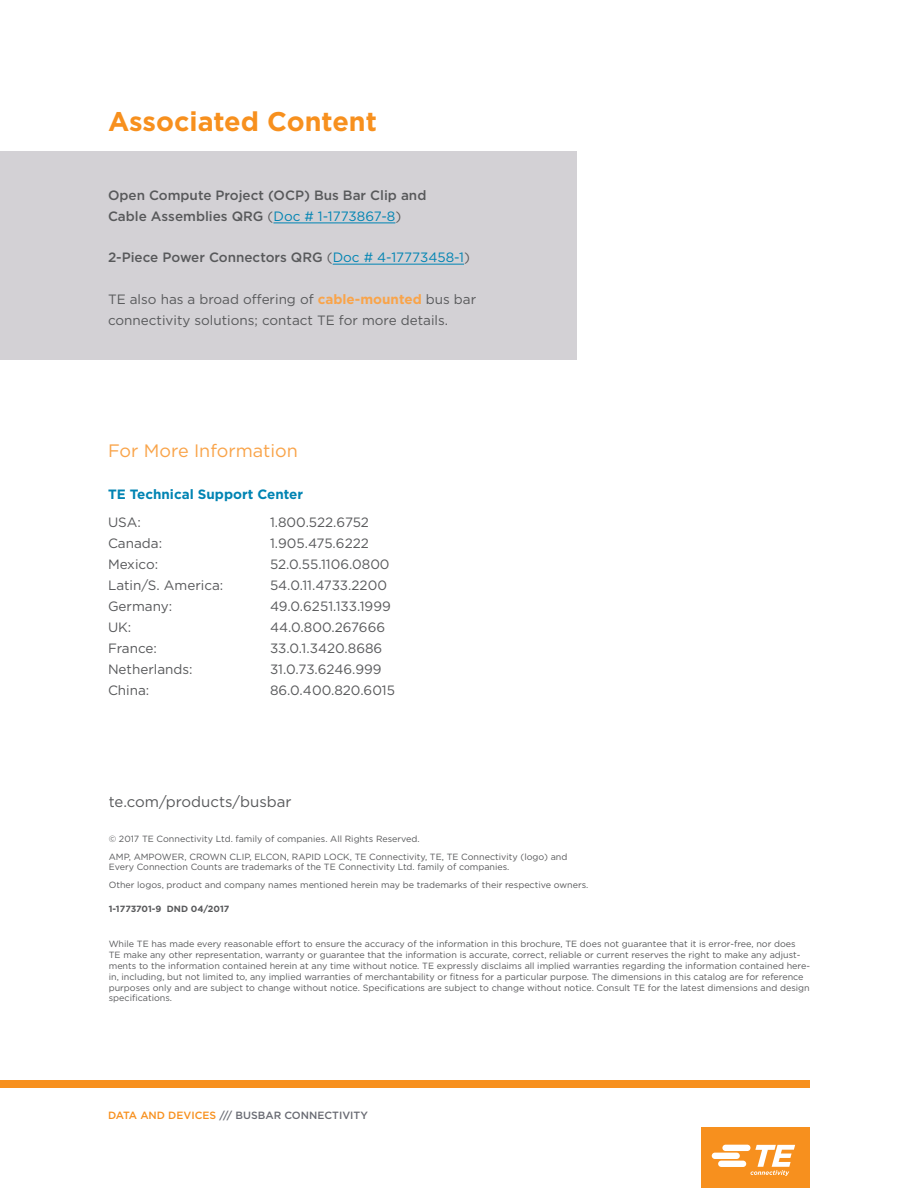
<style>
.page{position:relative;width:918px;height:1188px;background:#fff}
.page>*{position:absolute;margin:0;border:0;box-sizing:border-box;transform-origin:0 0}
.t1{font:700 27px "Gotham";color:#f7901e}
.t2{font:18px "Gotham";color:#f9a44a}
.t3{font:15px "Gotham";color:#58595b}
.t4{font:13.5px/21px "Gotham";color:#58595b}
.t5{font:500 13.5px/21px "Gotham";color:#58595b}
.t6{font:700 13.5px "Gotham";color:#0084b3}
.t7{font:500 10.5px "Gotham";color:#696b73}
.t8{font:9px/10.8px "Gotham";color:#58595b}
.t9{font:700 9px "Gotham";color:#58595b}
.s1{font-weight:400}
.s2{font-weight:400;color:#0084b3}
.s3{font-weight:700;color:#f9a44a}
.s4{color:#f7901e}
</style>
<div class="page">
<div style="left:0;top:1080px;width:810px;height:8px;background:#f7901e"></div>
<div style="left:701px;top:1127px;width:108px;height:61px;background:#f7901e"></div>
<svg style="left:712px;top:1145px;width:83px;height:31px"></svg>
<div style="left:0;top:152px;width:577px;height:208px;background:#d3d1d5"></div>
<hr style="left:273px;top:223px;width:122px;height:1px;background:#0084b3">
<hr style="left:333px;top:264px;width:131px;height:1px;background:#0084b3">
<h1 class="t1" style="left:108px;top:104px;width:270px">Associated Content</h1>
<h3 class="t5" style="left:108px;top:185px;width:320px">Open Compute Project (OCP) Bus Bar Clip and<br>Cable Assemblies QRG <span class="s1">(</span><span class="s2">Doc # 1-1773867-8</span><span class="s1">)</span></h3>
<h3 class="t5" style="left:108px;top:247px;width:363px">2-Piece Power Connectors QRG <span class="s1">(</span><span class="s2">Doc # 4-17773458-1</span><span class="s1">)</span></h3>
<h3 class="t4" style="left:108px;top:288px;width:370px">TE also has a broad offering of <span class="s3">cable-mounted</span> bus bar connectivity solutions; contact TE for more details.</h3>
<h2 class="t2" style="left:108px;top:439px;width:191px">For More Information</h2>
<h3 class="t6" style="left:108px;top:485px;width:197px">TE Technical Support Center</h3>
<h3 class="t4" style="left:108px;top:511px;width:34px">USA:</h3>
<h3 class="t4" style="left:270px;top:511px;width:100px">1.800.522.6752</h3>
<h3 class="t4" style="left:108px;top:532px;width:56px">Canada:</h3>
<h3 class="t4" style="left:270px;top:532px;width:100px">1.905.475.6222</h3>
<h3 class="t4" style="left:108px;top:553px;width:52px">Mexico:</h3>
<h3 class="t4" style="left:270px;top:553px;width:121px">52.0.55.1106.0800</h3>
<h3 class="t4" style="left:108px;top:574px;width:117px">Latin/S. America:</h3>
<h3 class="t4" style="left:270px;top:574px;width:119px">54.0.11.4733.2200</h3>
<h3 class="t4" style="left:108px;top:595px;width:66px">Germany:</h3>
<h3 class="t4" style="left:270px;top:595px;width:122px">49.0.6251.133.1999</h3>
<h3 class="t4" style="left:108px;top:616px;width:25px">UK:</h3>
<h3 class="t4" style="left:270px;top:616px;width:117px">44.0.800.267666</h3>
<h3 class="t4" style="left:108px;top:637px;width:51px">France:</h3>
<h3 class="t4" style="left:270px;top:637px;width:114px">33.0.1.3420.8686</h3>
<h3 class="t4" style="left:108px;top:658px;width:86px">Netherlands:</h3>
<h3 class="t4" style="left:270px;top:658px;width:113px">31.0.73.6246.999</h3>
<h3 class="t4" style="left:108px;top:679px;width:43px">China:</h3>
<h3 class="t4" style="left:270px;top:679px;width:127px">86.0.400.820.6015</h3>
<h3 class="t3" style="left:109px;top:792px;width:184px">te.com/products/busbar</h3>
<p class="t8" style="left:109px;top:830px;width:460px;line-height:17.5px">© 2017 TE Connectivity Ltd. family of companies. All Rights Reserved.<br>AMP, AMPOWER, CROWN CLIP, ELCON, RAPID LOCK, TE Connectivity, TE, TE Connectivity (logo) and</p>
<p class="t8" style="left:109px;top:858px;width:481px;line-height:17.5px">Every Connection Counts are trademarks of the TE Connectivity Ltd. family of companies.<br>Other logos, product and company names mentioned herein may be trademarks of their respective owners.</p>
<p class="t9" style="left:109px;top:903px;width:122px">1-1773701-9 DND 04/2017</p>
<p class="t8" style="left:109px;top:939px;width:703px">While TE has made every reasonable effort to ensure the accuracy of the information in this brochure, TE does not guarantee that it is error-free, nor does<br>TE make any other representation, warranty or guarantee that the information is accurate, correct, reliable or current reserves the right to make any adjust&shy;ments to the information contained herein at any time without notice. TE expressly disclaims all implied warranties regarding the information contained here&shy;in, including, but not limited to, any implied warranties of merchantability or fitness for a particular purpose. The dimensions in this catalog are for reference purposes only and are subject to change without notice. Specifications are subject to change without notice. Consult TE for the latest dimensions and design specifications.</p>
<p class="t7" style="left:108px;top:1108px;width:261px"><span class="s4">DATA AND DEVICES</span> /// BUSBAR CONNECTIVITY</p>
</div>
